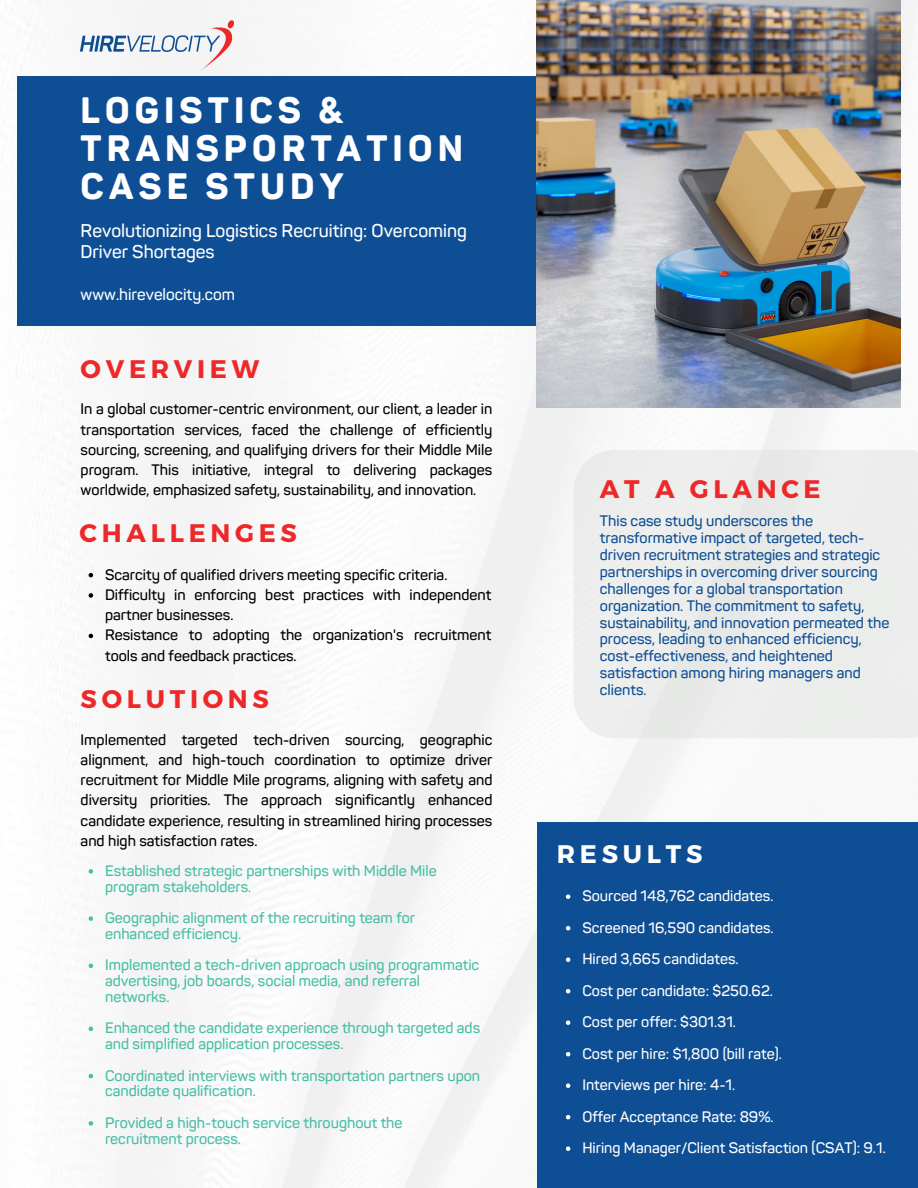
<style>
.page{position:relative;width:918px;height:1188px;background:#fff}
.page>*{position:absolute;margin:0;border:0;box-sizing:border-box;transform-origin:0 0}
.t1{font:800 36.3px/38.2px "Panton";letter-spacing:.14em;color:#fff}
.t2{font:700 25.35px "Montserrat";letter-spacing:.185em;color:#ee2829}
.t3{font:700 25.35px "Montserrat";letter-spacing:.185em;color:#fff}
.t4{font:600 18.3px/21.3px "Panton";color:#fff}
.t5{font:600 16.05px "Panton";color:#fff}
.t6{font:600 15px/20.2px "Panton";color:#000;text-align:justify}
.t7{font:600 15px/15.8px "Panton";color:#47bfa4}
.t8{font:600 15px/16.8px "Panton";color:#0e4e94}
.t9{font:600 15px "Panton";color:#fff}
</style>
<div class="page">
<img style="left:17px;top:0;width:901px;height:1188px">
<div style="left:18px;top:77px;width:599px;height:249px;background:#0e4e94"></div>
<img style="left:537px;top:0;width:363px;height:407px">
<div style="left:573px;top:450px;width:345px;height:288px;background:#ecedec"></div>
<div style="left:537px;top:823px;width:381px;height:365px;background:#0e4e94"></div>
<img style="left:81px;top:20px;width:153px;height:51px">
<svg style="left:89px;top:573px;width:4px;height:4px"></svg>
<svg style="left:89px;top:593px;width:4px;height:5px"></svg>
<svg style="left:89px;top:634px;width:4px;height:4px"></svg>
<svg style="left:89px;top:869px;width:4px;height:5px"></svg>
<svg style="left:89px;top:916px;width:4px;height:5px"></svg>
<svg style="left:89px;top:964px;width:4px;height:4px"></svg>
<svg style="left:89px;top:1027px;width:4px;height:4px"></svg>
<svg style="left:89px;top:1074px;width:4px;height:4px"></svg>
<svg style="left:89px;top:1121px;width:4px;height:5px"></svg>
<svg style="left:566px;top:894px;width:4px;height:5px"></svg>
<svg style="left:566px;top:926px;width:4px;height:4px"></svg>
<svg style="left:566px;top:957px;width:4px;height:5px"></svg>
<svg style="left:566px;top:989px;width:4px;height:4px"></svg>
<svg style="left:566px;top:1020px;width:4px;height:5px"></svg>
<svg style="left:566px;top:1052px;width:4px;height:4px"></svg>
<svg style="left:566px;top:1083px;width:4px;height:5px"></svg>
<svg style="left:566px;top:1115px;width:4px;height:4px"></svg>
<svg style="left:566px;top:1146px;width:4px;height:5px"></svg>
<h1 class="t1" style="left:81px;top:91px;width:384px">LOGISTICS &amp;<br>TRANSPORTATION<br>CASE STUDY</h1>
<h3 class="t4" style="left:81px;top:220px;width:388px">Revolutionizing Logistics Recruiting: Overcoming<br>Driver Shortages</h3>
<h4 class="t5" style="left:81px;top:285px;width:156px">www.hirevelocity.com</h4>
<h2 class="t2" style="left:81px;top:352px;width:180px">OVERVIEW</h2>
<h4 class="t6" style="left:81px;top:399px;width:413px">In a global customer-centric environment, our client, a leader in transportation services, faced the challenge of efficiently sourcing, screening, and qualifying drivers for their Middle Mile program. This initiative, integral to delivering packages worldwide, emphasized safety, sustainability, and innovation.</h4>
<h2 class="t2" style="left:80px;top:517px;width:219px">CHALLENGES</h2>
<h4 class="t6" style="left:105px;top:564px;width:344px">Scarcity of qualified drivers meeting specific criteria.</h4>
<h2 class="t6" style="left:105px;top:585px;width:388px">Difficulty in enforcing best practices with independent partner businesses.</h2>
<p class="t6" style="left:105px;top:625px;width:388px">Resistance to adopting the organization's recruitment tools and feedback practices.</p>
<h2 class="t2" style="left:81px;top:682px;width:190px">SOLUTIONS</h2>
<p class="t6" style="left:81px;top:729px;width:413px">Implemented targeted tech-driven sourcing, geographic alignment, and high-touch coordination to optimize driver recruitment for Middle Mile programs, aligning with safety and diversity priorities. The approach significantly enhanced candidate experience, resulting in streamlined hiring processes and high satisfaction rates.</p>
<h4 class="t7" style="left:105px;top:863px;width:333px">Established strategic partnerships with Middle Mile program stakeholders.</h4>
<p class="t7" style="left:105px;top:910px;width:312px">Geographic alignment of the recruiting team for enhanced efficiency.</p>
<p class="t7" style="left:105px;top:957px;width:376px">Implemented a tech-driven approach using programmatic advertising, job boards, social media, and referral networks.</p>
<p class="t7" style="left:105px;top:1020px;width:377px">Enhanced the candidate experience through targeted ads and simplified application processes.</p>
<p class="t7" style="left:105px;top:1068px;width:377px">Coordinated interviews with transportation partners upon candidate qualification.</p>
<p class="t7" style="left:105px;top:1115px;width:299px">Provided a high-touch service throughout the recruitment process.</p>
<p class="t2" style="left:600px;top:473px;width:222px">AT A GLANCE</p>
<p class="t8" style="left:600px;top:513px;width:291px">This case study underscores the transformative impact of targeted, tech&shy;driven recruitment strategies and strategic partnerships in overcoming driver sourcing challenges for a global transportation organization. The commitment to safety, sustainability, and innovation permeated the process, leading to enhanced efficiency, cost-effectiveness, and heightened satisfaction among hiring managers and clients.</p>
<p class="t3" style="left:557px;top:838px;width:147px">RESULTS</p>
<h2 class="t9" style="left:582px;top:887px;width:193px">Sourced 148,762 candidates.</h2>
<p class="t9" style="left:582px;top:919px;width:193px">Screened 16,590 candidates.</p>
<p class="t9" style="left:582px;top:950px;width:158px">Hired 3,665 candidates.</p>
<p class="t9" style="left:582px;top:982px;width:192px">Cost per candidate: $250.62.</p>
<p class="t9" style="left:582px;top:1013px;width:155px">Cost per offer: $301.31.</p>
<p class="t9" style="left:582px;top:1045px;width:201px">Cost per hire: $1,800 (bill rate).</p>
<p class="t9" style="left:582px;top:1076px;width:154px">Interviews per hire: 4-1.</p>
<p class="t9" style="left:582px;top:1108px;width:193px">Offer Acceptance Rate: 89%.</p>
<p class="t9" style="left:582px;top:1139px;width:305px">Hiring Manager/Client Satisfaction (CSAT): 9.1.</p>
</div>
